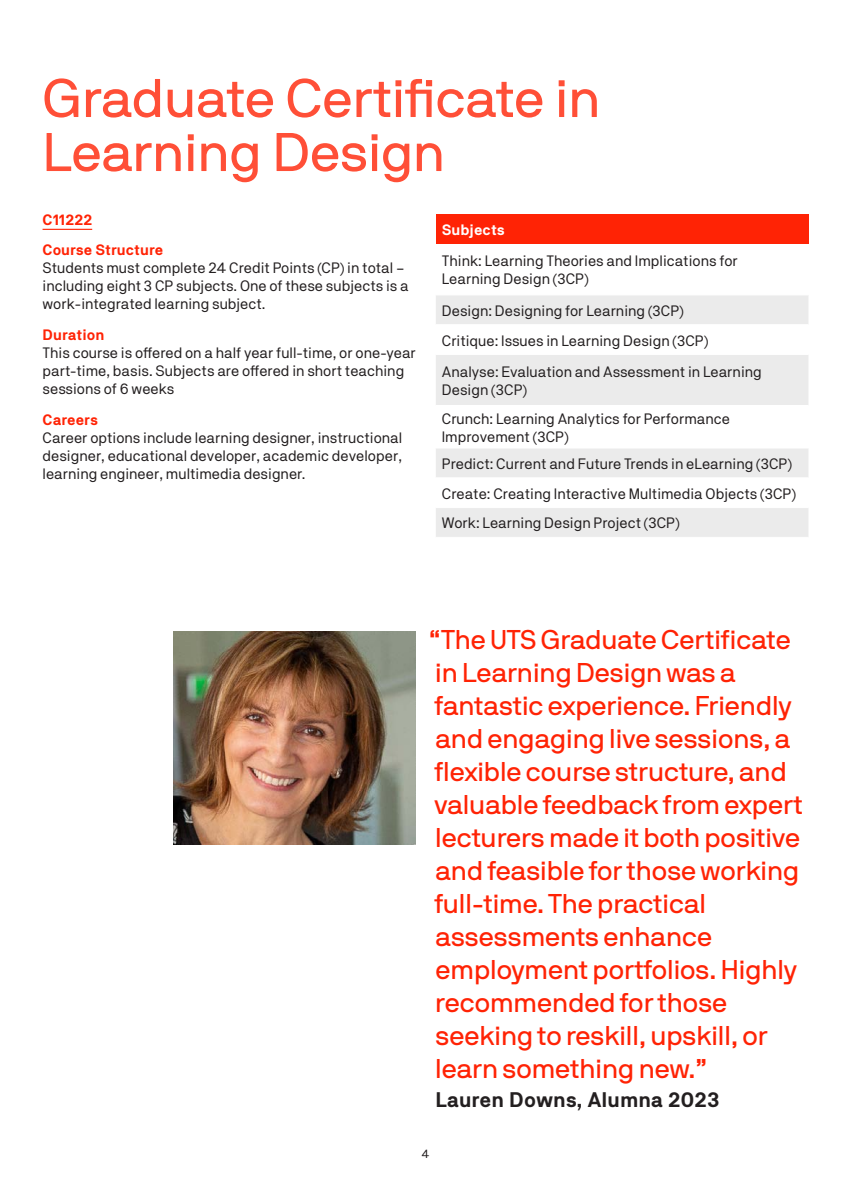
<style>
.page{position:relative;width:851px;height:1191px;background:#fff}
.page>*{position:absolute;margin:0;border:0;box-sizing:border-box;transform-origin:0 0}
.Page_title_65pt_-_Grey{font:54px/54px "NB International Pro";color:#ff4f37}
.Quotes{font:27px/33px "NB International Pro";color:#ff2305}
.Intro_copy_14pt{font:700 21px "NB Akademie";color:#231f20}
.Body_copy_-_10pt{font:15px/18px "NB Akademie";color:#231f20}
.Subhead_Bold_10pt_-_Red{font:700 15px "NB Akademie";color:#ff2305}
.Body_copy_-_10pt-2{font:700 15px "NB Akademie";color:#fff}
.Course_code_10pt{font:700 15px "NB Akademie";color:#ff2305}
.t1{font:12px "NB Akademie";color:#231f20}
</style>
<div class="page">
<hr style="left:43px;top:229px;width:49px;height:1px;background:#ff2305">
<div style="left:436px;top:214px;width:372px;height:30px;background:#ff2305"></div>
<svg style="left:436px;top:295px;width:372px;height:242px;fill:#ebebeb"></svg>
<hr style="left:436px;top:354px;width:372px;height:1px;background:#fff">
<hr style="left:436px;top:405px;width:372px;height:1px;background:#fff">
<hr style="left:436px;top:447px;width:372px;height:1px;background:#fff">
<hr style="left:436px;top:477px;width:372px;height:1px;background:#fff">
<hr style="left:436px;top:324px;width:372px;height:1px;background:#fff">
<hr style="left:436px;top:507px;width:372px;height:1px;background:#fff">
<img style="left:173px;top:631px;width:243px;height:213px">
<p class="Page_title_65pt_-_Grey" style="left:43px;top:71px;width:559px">Graduate Certificate in<br>Learning Design</p>
<p class="Course_code_10pt" style="left:43px;top:210px;width:51px">C11222</p>
<p class="Subhead_Bold_10pt_-_Red" style="left:43px;top:241px;width:122px">Course Structure</p>
<p class="Body_copy_-_10pt" style="left:43px;top:258px;width:368px">Students must complete 24 Credit Points (CP) in total – including eight 3 CP subjects. One of these subjects is a work-integrated learning subject.</p>
<p class="Subhead_Bold_10pt_-_Red" style="left:43px;top:326px;width:63px">Duration</p>
<p class="Body_copy_-_10pt" style="left:43px;top:343px;width:375px">This course is offered on a half year full-time, or one-year part-time, basis. Subjects are offered in short teaching sessions of 6 weeks</p>
<p class="Subhead_Bold_10pt_-_Red" style="left:43px;top:410px;width:57px">Careers</p>
<p class="Body_copy_-_10pt" style="left:43px;top:428px;width:361px;text-align:justify">Career options include learning designer, instructional designer, educational developer, academic developer, learning engineer, multimedia designer.</p>
<p class="Body_copy_-_10pt-2" style="left:442px;top:221px;width:65px">Subjects</p>
<p class="Body_copy_-_10pt" style="left:442px;top:252px;width:297px">Think: Learning Theories and Implications for<br>Learning Design (3CP)</p>
<p class="Body_copy_-_10pt" style="left:442px;top:301px;width:243px">Design: Designing for Learning (3CP)</p>
<p class="Body_copy_-_10pt" style="left:442px;top:331px;width:268px">Critique: Issues in Learning Design (3CP)</p>
<p class="Body_copy_-_10pt" style="left:442px;top:362px;width:321px">Analyse: Evaluation and Assessment in Learning<br>Design (3CP)</p>
<p class="Body_copy_-_10pt" style="left:442px;top:409px;width:290px">Crunch: Learning Analytics for Performance<br>Improvement (3CP)</p>
<p class="Body_copy_-_10pt" style="left:442px;top:454px;width:351px">Predict: Current and Future Trends in eLearning (3CP)</p>
<p class="Body_copy_-_10pt" style="left:442px;top:484px;width:355px">Create: Creating Interactive Multimedia Objects (3CP)</p>
<p class="Body_copy_-_10pt" style="left:442px;top:514px;width:239px">Work: Learning Design Project (3CP)</p>
<p class="Quotes" style="left:430px;top:622px;width:374px">“The UTS Graduate Certificate in Learning Design was a fantastic experience. Friendly and engaging live sessions, a flexible course structure, and valuable feedback from expert lecturers made it both positive and feasible for those working full-time. The practical assessments enhance employment portfolios. Highly recommended for those seeking to reskill, upskill, or learn something new.”</p>
<p class="Intro_copy_14pt" style="left:435px;top:1087px;width:285px">Lauren Downs, Alumna 2023</p>
<p class="t1" style="left:421px;top:1146px;width:10px">4</p>
</div>
